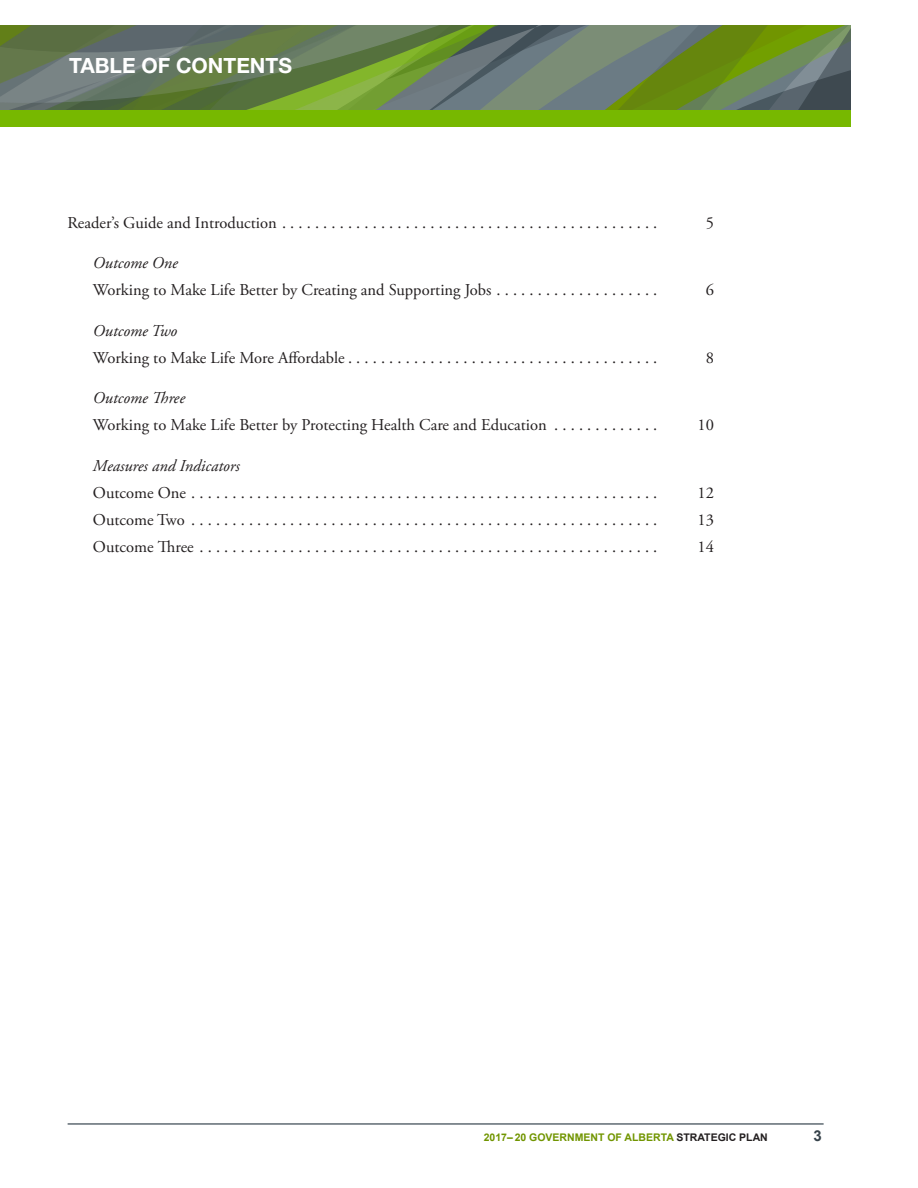
<style>
.page{position:relative;width:918px;height:1188px;background:#fff}
.page>*{position:absolute;margin:0;border:0;box-sizing:border-box;transform-origin:0 0}
.Level_1_Heading_-_15{font:700 21px "Helvetica Neue LT Std";color:#fff}
.TOC_3rd_line{font:16.5px "Adobe Garamond Pro";color:#231f20}
.TOC_1st_line{font:16.5px "Adobe Garamond Pro";color:#231f20}
.TOC_2nd_line_-theme{font:italic 16.5px "Adobe Garamond Pro";color:#231f20}
.t1{font:700 15px "Arial";color:#36424a}
.t2{font:700 10.5px "Arial";color:#719500}
.s1{color:#231f20}
</style>
<div class="page">
<hr style="left:68px;top:1123px;width:756px;height:2px;background:#5f6a72">
<svg style="left:0;top:26px;width:34px;height:85px;background:#667956"></svg>
<svg style="left:34px;top:26px;width:795px;height:85px;background:#688055"></svg>
<div style="left:0;top:111px;width:850px;height:16px;background:#77b800"></div>
<p class="Level_1_Heading_-_15" style="left:69px;top:52px;width:224px">TABLE OF CONTENTS</p>
<p class="TOC_1st_line" style="left:68px;top:213px;width:591px">Reader’s Guide and Introduction . . . . . . . . . . . . . . . . . . . . . . . . . . . . . . . . . . . . . . . . . . . . . .</p>
<p class="TOC_1st_line" style="left:706px;top:213px;width:10px">5</p>
<p class="TOC_2nd_line_-theme" style="left:93px;top:253px;width:86px">Outcome One</p>
<p class="TOC_3rd_line" style="left:93px;top:280px;width:566px">Working to Make Life Better by Creating and Supporting Jobs . . . . . . . . . . . . . . . . . . . .</p>
<p class="TOC_3rd_line" style="left:706px;top:280px;width:10px">6</p>
<p class="TOC_2nd_line_-theme" style="left:93px;top:321px;width:86px">Outcome Two</p>
<p class="TOC_3rd_line" style="left:93px;top:348px;width:566px">Working to Make Life More Affordable . . . . . . . . . . . . . . . . . . . . . . . . . . . . . . . . . . . . . .</p>
<p class="TOC_3rd_line" style="left:706px;top:348px;width:10px">8</p>
<p class="TOC_2nd_line_-theme" style="left:93px;top:388px;width:94px">Outcome Three</p>
<p class="TOC_3rd_line" style="left:93px;top:415px;width:566px">Working to Make Life Better by Protecting Health Care and Education . . . . . . . . . . . . .</p>
<p class="TOC_3rd_line" style="left:698px;top:415px;width:18px">10</p>
<p class="TOC_2nd_line_-theme" style="left:93px;top:456px;width:148px">Measures and Indicators</p>
<p class="TOC_3rd_line" style="left:93px;top:483px;width:566px">Outcome One . . . . . . . . . . . . . . . . . . . . . . . . . . . . . . . . . . . . . . . . . . . . . . . . . . . . . . . . .</p>
<p class="TOC_3rd_line" style="left:698px;top:483px;width:18px">12</p>
<p class="TOC_3rd_line" style="left:93px;top:510px;width:566px">Outcome Two . . . . . . . . . . . . . . . . . . . . . . . . . . . . . . . . . . . . . . . . . . . . . . . . . . . . . . . . .</p>
<p class="TOC_3rd_line" style="left:698px;top:510px;width:18px">13</p>
<p class="TOC_3rd_line" style="left:93px;top:537px;width:566px">Outcome Three . . . . . . . . . . . . . . . . . . . . . . . . . . . . . . . . . . . . . . . . . . . . . . . . . . . . . . . .</p>
<p class="TOC_3rd_line" style="left:698px;top:537px;width:18px">14</p>
<p class="t2" style="left:484px;top:1130px;width:286px">2017– 20 GOVERNMENT OF ALBERTA <span class="s1">STRATEGIC PLAN</span></p>
<p class="t1" style="left:814px;top:1125px;width:10px">3</p>
</div>
